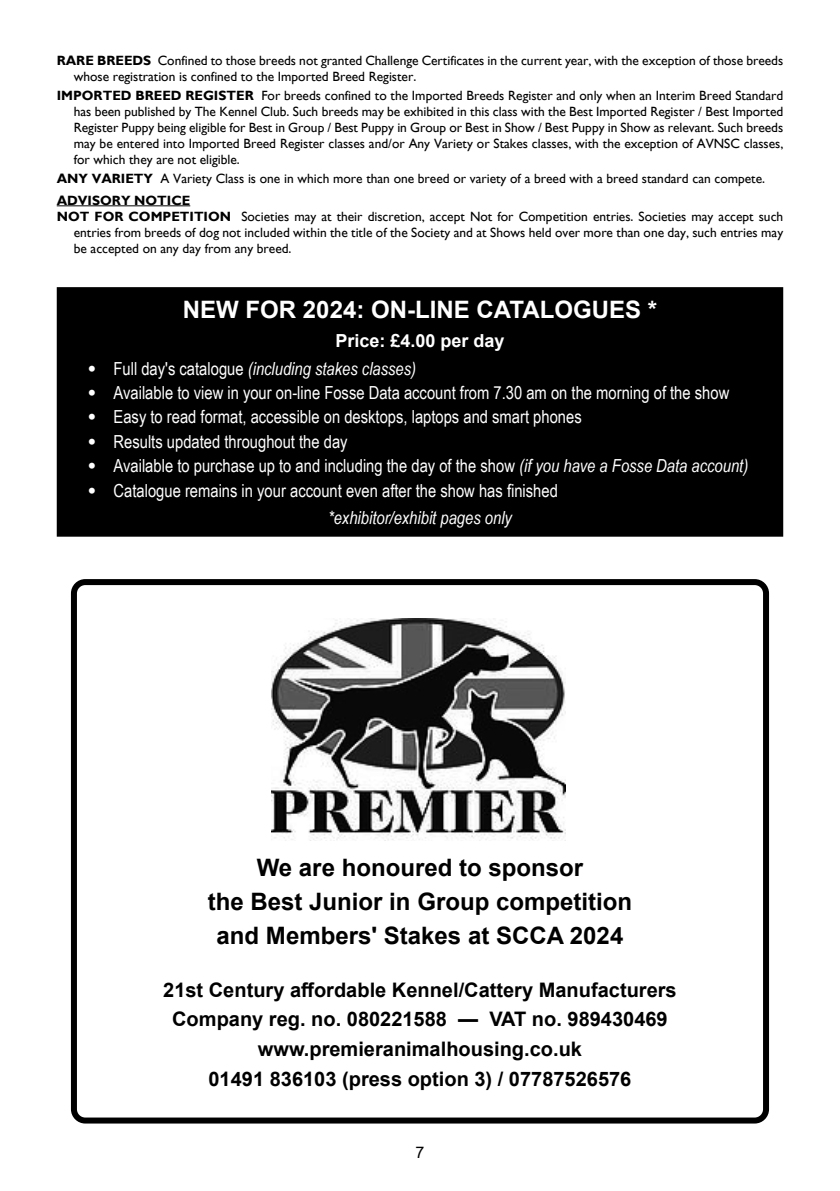
<style>
.page{position:relative;width:840px;height:1191px;background:#fff}
.page>*{position:absolute;margin:0;border:0;box-sizing:border-box;transform-origin:0 0}
.t1{font:700 24px/34px "Arial";color:#000;text-align:center}
.t2{font:700 24px "Arial";color:#fff}
.t3{font:700 20px/29.6px "Arial";color:#000;text-align:center}
.t4{font:18px/27.2px "Arial Narrow";color:#fff}
.t5{font:italic 18px "Arial Narrow";color:#fff}
.t6{font:700 18px "Arial";color:#fff}
.t7{font:16px "Arial";color:#000}
.t8{font:13.4px/16px "Gill Sans";color:#000}
.s1{font-weight:700}
.s2{font-family:"Arial";font-weight:900;font-style:normal}
.s3{font-style:normal}
.s4{font-family:"Arial";font-weight:900}
.s5{font-style:italic}
</style>
<div class="page">
<hr style="left:57px;top:205px;width:133px;height:1px;background:#000">
<img style="left:271px;top:619px;width:294px;height:221px">
<div style="left:71px;top:579px;width:697px;height:544px;border:6px solid #000;border-radius:11px"></div>
<div style="left:58px;top:288px;width:723px;height:247px;background:#000"></div>
<div style="left:57px;top:287px;width:725px;height:249px;border:2px solid #000"></div>
<p class="t8" style="left:74px;top:53px;width:710px;text-indent:-17px"><span class="s1">RARE BREEDS</span> Confined to those breeds not granted Challenge Certificates in the current year, with the exception of those breeds whose registration is confined to the Imported Breed Register.</p>
<p class="t8" style="left:74px;top:88px;width:710px;text-align:justify;text-indent:-17px"><span class="s1">IMPORTED BREED REGISTER</span> For breeds confined to the Imported Breeds Register and only when an Interim Breed Standard has been published by The Kennel Club. Such breeds may be exhibited in this class with the Best Imported Register / Best Imported Register Puppy being eligible for Best in Group / Best Puppy in Group or Best in Show / Best Puppy in Show as relevant. Such breeds may be entered into Imported Breed Register classes and/or Any Variety or Stakes classes, with the exception of AVNSC classes, for which they are not eligible.</p>
<p class="t8" style="left:57px;top:168px;width:709px;line-height:21.8px"><span class="s1">ANY VARIETY</span> A Variety Class is one in which more than one breed or variety of a breed with a breed standard can compete.<br><span class="s1">ADVISORY NOTICE</span></p>
<p class="t8" style="left:74px;top:209px;width:710px;text-align:justify;text-indent:-17px"><span class="s1">NOT FOR COMPETITION</span> Societies may at their discretion, accept Not for Competition entries. Societies may accept such entries from breeds of dog not included within the title of the Society and at Shows held over more than one day, such entries may be accepted on any day from any breed.</p>
<h1 class="t2" style="left:183px;top:293px;width:475px">NEW FOR 2024: ON-LINE CATALOGUES *</h1>
<h3 class="t6" style="left:335px;top:328px;width:171px">Price: £4.00 per day</h3>
<h3 class="t5" style="left:87px;top:356px;width:330px"><span class="s2">•</span> <span class="s3">Full day's catalogue</span> (including stakes classes)</h3>
<h3 class="t4" style="left:87px;top:378px;width:643px"><span class="s4">•</span> Available to view in your on-line Fosse Data account from 7.30 am on the morning of the show</h3>
<h3 class="t4" style="left:87px;top:403px;width:495px"><span class="s4">•</span> Easy to read format, accessible on desktops, laptops and smart phones</h3>
<h3 class="t4" style="left:87px;top:427px;width:261px"><span class="s4">•</span> Results updated throughout the day</h3>
<h3 class="t4" style="left:87px;top:452px;width:662px"><span class="s4">•</span> Available to purchase up to and including the day of the show <span class="s5">(if you have a Fosse Data account)</span></h3>
<h3 class="t4" style="left:328px;top:476px;width:231px;text-indent:-240px"><span class="s4">•</span> Catalogue remains in your account even after the show has finished <span class="s5">*exhibitor/exhibit pages only</span></h3>
<h1 class="t1" style="left:208px;top:851px;width:426px">We are honoured to sponsor<br>the Best Junior in Group competition and Members' Stakes at SCCA 2024</h1>
<h2 class="t3" style="left:163px;top:975px;width:514px">21st Century affordable Kennel/Cattery Manufacturers Company reg. no. 080221588 — VAT no. 989430469 www.premieranimalhousing.co.uk<br>01491 836103 (press option 3) / 07787526576</h2>
<p class="t7" style="left:415px;top:1140px;width:10px">7</p>
</div>
